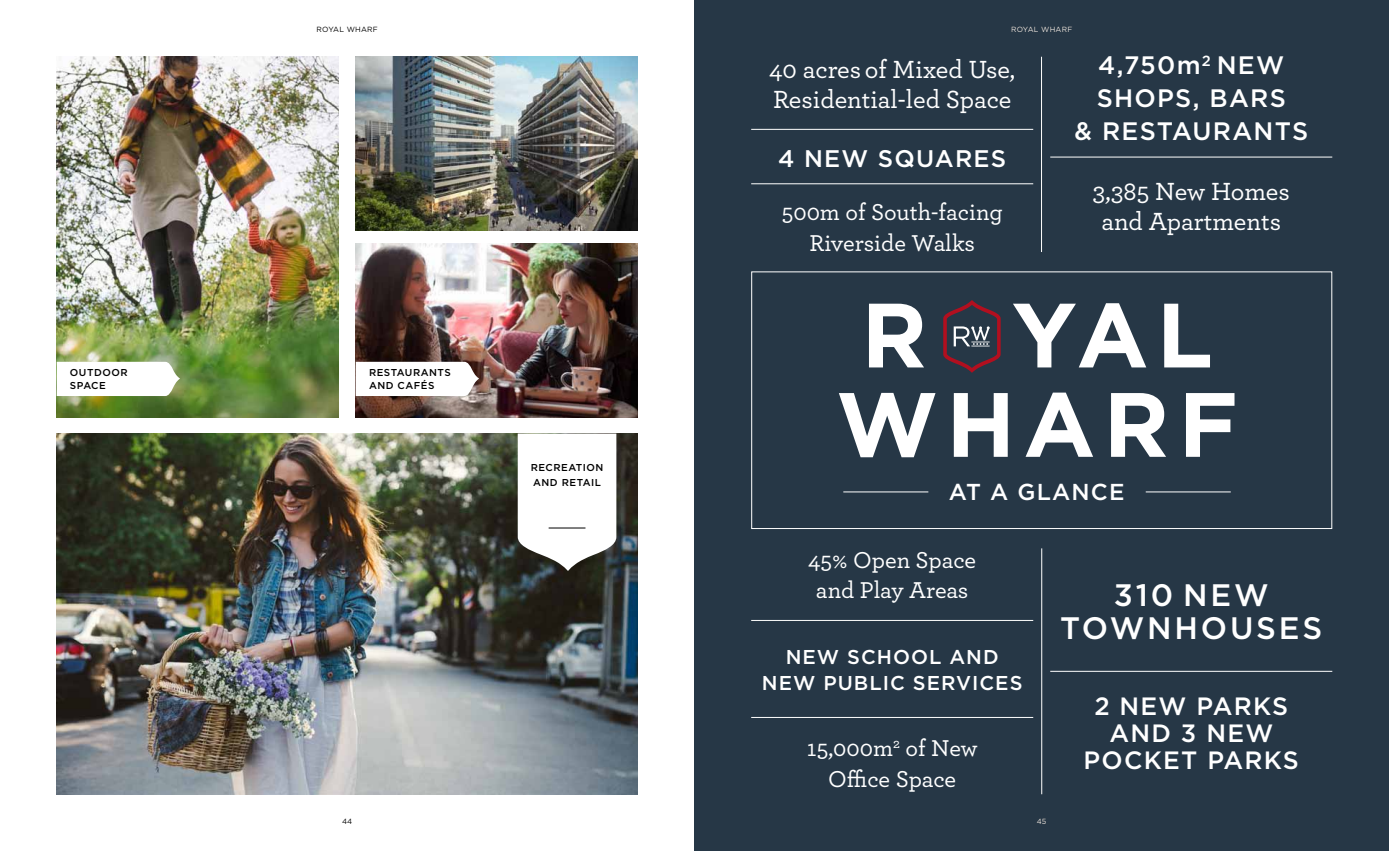
<style>
.page{position:relative;width:1389px;height:851px;background:#fff}
.page>*{position:absolute;margin:0;border:0;box-sizing:border-box;transform-origin:0 0}
.t1{font:700 91px/89.3px "Gotham";letter-spacing:.09em;color:#fff}
.t2{font:500 31px/33px "Gotham";letter-spacing:.09em;color:#fff;text-align:center}
.t3{font:500 26px/30px "Archer";color:#fff;text-align:center}
.t4{font:500 25.2px/32.8px "Gotham";letter-spacing:.05em;color:#fff}
.t5{font:500 25px/27px "Gotham";letter-spacing:.05em;color:#fff;text-align:center}
.t6{font:500 24px/30.7px "Archer";letter-spacing:-.005em;color:#fff;text-align:center}
.t7{font:500 24px "Gotham";color:#fff}
.t8{font:500 23px "Gotham";letter-spacing:.05em;color:#fff}
.t9{font:500 20px "Gotham";letter-spacing:.05em;color:#fff}
.t10{font:500 10px/13px "Gotham";letter-spacing:.05em;color:#000}
.t11{font:7.5px "Gotham";letter-spacing:-.015em;color:#000}
.t12{font:7.5px "Gotham";letter-spacing:-.015em;color:#fff}
</style>
<div class="page">
<div style="left:694px;top:0;width:695px;height:850px;background:#263746"></div>
<hr style="left:1041px;top:57px;width:1px;height:195px;background:#fff">
<hr style="left:1050px;top:156px;width:282px;height:1px;background:#fff">
<hr style="left:751px;top:129px;width:282px;height:1px;background:#fff">
<hr style="left:751px;top:183px;width:282px;height:1px;background:#fff">
<img style="left:57px;top:433px;width:581px;height:361px">
<img style="left:57px;top:57px;width:282px;height:360px">
<img style="left:356px;top:243px;width:282px;height:174px">
<img style="left:356px;top:57px;width:282px;height:174px">
<div style="left:751px;top:271px;width:581px;height:258px;border:1px solid #fff"></div>
<hr style="left:1146px;top:491px;width:85px;height:1px;background:#fff">
<hr style="left:843px;top:491px;width:85px;height:1px;background:#fff">
<svg style="left:943px;top:300px;width:58px;height:73px"></svg>
<hr style="left:1041px;top:548px;width:1px;height:246px;background:#fff">
<hr style="left:751px;top:619px;width:282px;height:1px;background:#fff">
<hr style="left:1050px;top:670px;width:282px;height:1px;background:#fff">
<hr style="left:751px;top:716px;width:282px;height:1px;background:#fff">
<svg style="left:57px;top:362px;width:123px;height:34px"></svg>
<svg style="left:356px;top:362px;width:123px;height:34px"></svg>
<svg style="left:518px;top:433px;width:98px;height:138px"></svg>
<hr style="left:549px;top:527px;width:36px;height:1px;background:#000">
<p class="t11" style="left:317px;top:25px;width:46px">ROYAL WHAR</p>
<p class="t11" style="left:373px;top:25px;width:6px">F</p>
<p class="t10" style="left:70px;top:365px;width:18px">OUTDOOR<br>SPACE</p>
<p class="t10" style="left:369px;top:365px;width:37px">RESTAURANTS<br>AND CAF</p>
<p class="t10" style="left:421px;top:378px;width:14px">ÉS</p>
<p class="t10" style="left:531px;top:460px;width:16px;line-height:15px">RECREATION<br>AND</p>
<p class="t10" style="left:562px;top:476px;width:8px">RETAIL</p>
<p class="t11" style="left:342px;top:817px;width:12px">44</p>
<p class="t12" style="left:1011px;top:25px;width:46px">ROYAL WHAR</p>
<p class="t12" style="left:1067px;top:25px;width:6px">F</p>
<p class="t3" style="left:769px;top:52px;width:247px;text-align:left">40 acres of Mixed Use,<br>Residential-led Space</p>
<p class="t7" style="left:778px;top:144px;width:48px">4 NEW</p>
<p class="t7" style="left:878px;top:144px;width:19px">SQUARES</p>
<p class="t6" style="left:782px;top:195px;width:223px">500m of South-facing<br>Riverside Walks</p>
<p class="t4" style="left:1097px;top:48px;width:189px">4,750M<sup>2</sup> NEW<br>SHOPS</p>
<p class="t4" style="left:1074px;top:81px;width:235px;text-indent:118px">, BARS &amp; RESTAURANTS</p>
<p class="t3" style="left:1093px;top:175px;width:199px">3,385 New Homes and Apartments</p>
<h1 class="t1" style="left:836px;top:288px;width:403px">R YAL<br>WHARF</h1>
<p class="t8" style="left:949px;top:479px;width:177px">AT A GLANCE</p>
<p class="t6" style="left:808px;top:543px;width:169px">45% Open Space and Play Areas</p>
<p class="t9" style="left:786px;top:645px;width:35px">NEW</p>
<p class="t9" style="left:847px;top:645px;width:31px">SCHOOL</p>
<p class="t9" style="left:949px;top:645px;width:17px">AND</p>
<p class="t9" style="left:762px;top:671px;width:35px">NEW</p>
<p class="t9" style="left:823px;top:671px;width:58px">PU BLIC</p>
<p class="t9" style="left:913px;top:671px;width:29px">SERVICES</p>
<p class="t6" style="left:807px;top:731px;width:172px">15,000m<sup>2</sup> of New<br>Office Space</p>
<p class="t2" style="left:1060px;top:577px;width:264px">310 NEW<br>TOWNHOUSES</p>
<p class="t12" style="left:1037px;top:817px;width:11px">45</p>
<p class="t5" style="left:1084px;top:691px;width:217px">2 NEW PARKS<br>AND 3 NEW<br>POCKET PARKS</p>
</div>
